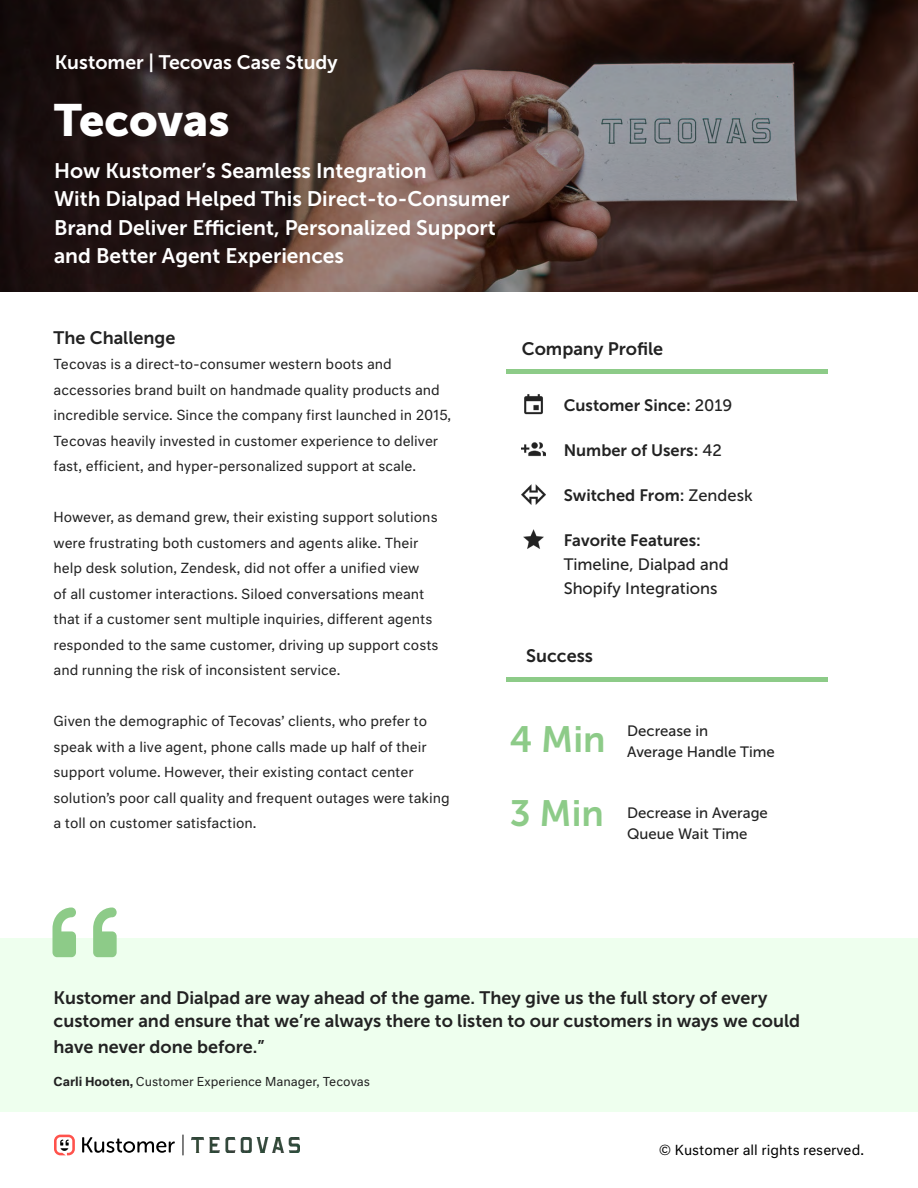
<style>
.page{position:relative;width:918px;height:1188px;background:#fff}
.page>*{position:absolute;margin:0;border:0;box-sizing:border-box;transform-origin:0 0}
.t1{font:45px "Museo Sans 900";color:#fff}
.t2{font:36.6px/74.1px "Museo Sans 700";color:#8dcb88}
.t3{font:21px/28.5px "Museo Sans 700";color:#fff}
.t4{font:19.5px "Museo Sans 700";color:#fff}
.t5{font:18px/24.8px "Museo Sans 700";color:#222}
.t6{font:16.5px "Museo Sans 700";color:#222}
.t7{font:16.5px/24px "Museo Sans 500";color:#222}
.t8{font:15px/21px "Museo Sans 500";color:#222}
.t9{font:13.5px/25.5px "Neutral Std";color:#222}
.t10{font:13.5px "Neutral Std";color:#000}
.t11{font:12px "Neutral Std";color:#222}
.s1{font-family:"Museo Sans 500"}
.s2{font-weight:500}
</style>
<div class="page">
<svg style="left:0;top:0;width:918px;height:292px;background:#483734"></svg>
<div style="left:0;top:938px;width:918px;height:174px;background:#efe"></div>
<div style="left:506px;top:677px;width:321px;height:5px;background:#8dcb88"></div>
<hr style="left:506px;top:370px;width:321px;height:4px;background:#8dcb88">
<img style="left:522px;top:442px;width:23px;height:15px">
<img style="left:522px;top:484px;width:23px;height:21px">
<img style="left:524px;top:394px;width:19px;height:21px">
<img style="left:523px;top:529px;width:21px;height:20px">
<svg style="left:52px;top:908px;width:65px;height:49px"></svg>
<svg style="left:54px;top:1135px;width:21px;height:20px"></svg>
<svg style="left:82px;top:1137px;width:93px;height:16px"></svg>
<svg style="left:183px;top:1135px;width:1px;height:20px"></svg>
<img style="left:191px;top:1137px;width:109px;height:16px">
<h3 class="t4" style="left:55px;top:51px;width:284px">Kustomer | Tecovas Case Study</h3>
<h1 class="t1" style="left:54px;top:95px;width:177px">Tecovas</h1>
<h3 class="t3" style="left:54px;top:156px;width:457px">How Kustomer’s Seamless Integration<br>With Dialpad Helped This Direct-to-Consumer Brand Deliver Efficient, Personalized Support and Better Agent Experiences</h3>
<h3 class="t5" style="left:54px;top:325px;width:123px">The Challenge</h3>
<p class="t9" style="left:54px;top:351px;width:399px">Tecovas is a direct-to-consumer western boots and accessories brand built on handmade quality products and incredible service. Since the company first launched in 2015, Tecovas heavily invested in customer experience to deliver fast, efficient, and hyper-personalized support at scale.</p>
<p class="t9" style="left:54px;top:504px;width:387px">However, as demand grew, their existing support solutions were frustrating both customers and agents alike. Their help desk solution, Zendesk, did not offer a unified view<br>of all customer interactions. Siloed conversations meant that if a customer sent multiple inquiries, different agents responded to the same customer, driving up support costs and running the risk of inconsistent service.</p>
<p class="t9" style="left:54px;top:708px;width:398px">Given the demographic of Tecovas’ clients, who prefer to speak with a live agent, phone calls made up half of their support volume. However, their existing contact center solution’s poor call quality and frequent outages were taking a toll on customer satisfaction.</p>
<h3 class="t5" style="left:522px;top:336px;width:143px">Company Profile</h3>
<p class="t6" style="left:564px;top:396px;width:170px">Customer Since: <span class="s1">2019</span></p>
<p class="t6" style="left:564px;top:441px;width:160px">Number of Users: <span class="s1">42</span></p>
<p class="t6" style="left:564px;top:486px;width:191px">Switched From: <span class="s1">Zendesk</span></p>
<p class="t6" style="left:564px;top:531px;width:139px">Favorite Features:</p>
<p class="t7" style="left:564px;top:553px;width:166px">Timeline, Dialpad and<br>Shopify Integrations</p>
<h3 class="t5" style="left:526px;top:643px;width:68px">Success</h3>
<h2 class="t2" style="left:510px;top:702px;width:97px">4 Min<br>3 Min</h2>
<p class="t8" style="left:627px;top:720px;width:149px">Decrease in<br>Average Handle Time</p>
<p class="t8" style="left:627px;top:802px;width:142px">Decrease in Average<br>Queue Wait Time</p>
<h3 class="t5" style="left:54px;top:985px;width:748px">Kustomer and Dialpad are way ahead of the game. They give us the full story of every customer and ensure that we’re always there to listen to our customers in ways we could have never done before.”</h3>
<p class="t11" style="left:54px;top:1074px;width:318px"><span class="s2">Carli Hooten,</span> Customer Experience Manager, Tecovas</p>
<p class="t10" style="left:659px;top:1142px;width:207px">© Kustomer all rights reserved.</p>
</div>
